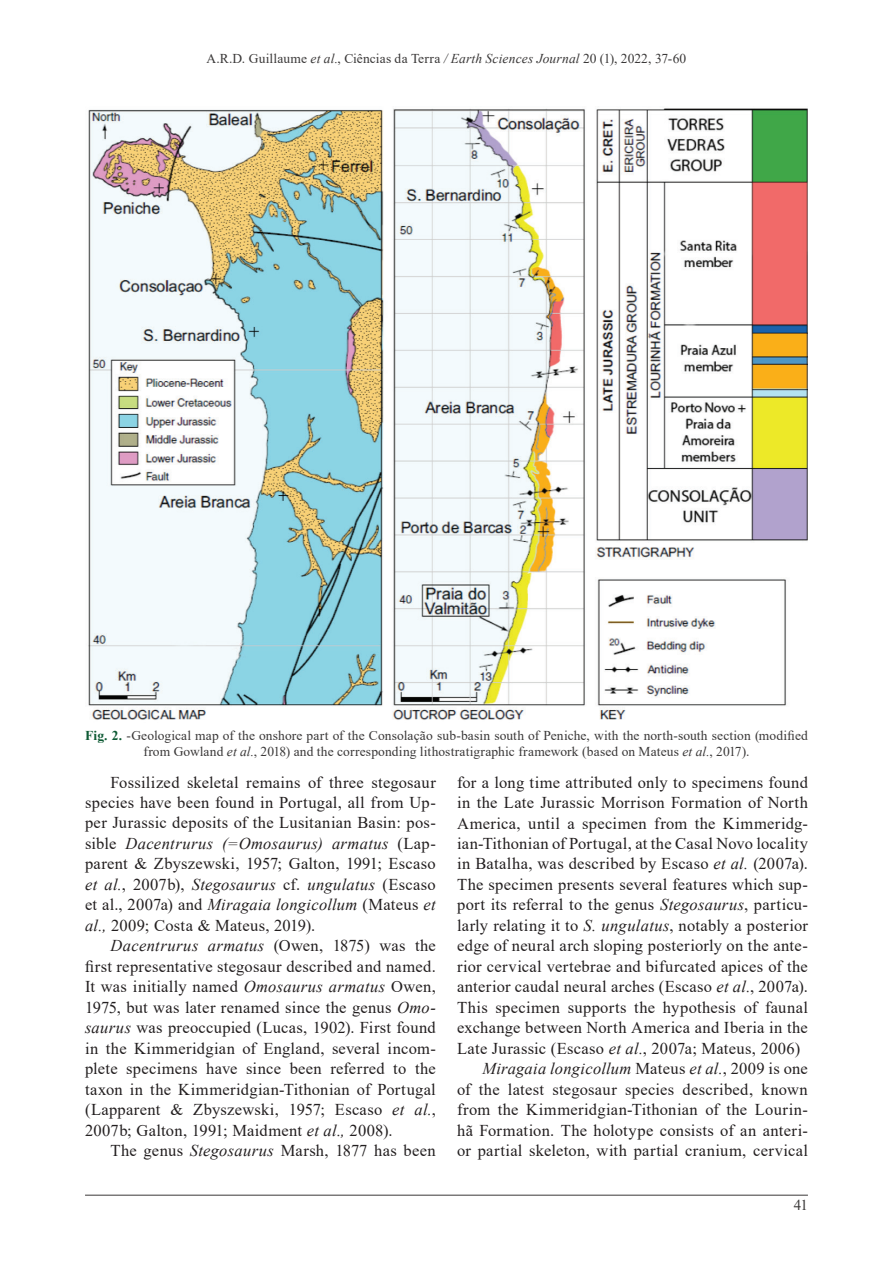
<style>
.page{position:relative;width:893px;height:1263px;background:#fff}
.page>*{position:absolute;margin:0;border:0;box-sizing:border-box;transform-origin:0 0}
.t1{font:16.5px/20.5px "Times New Roman";letter-spacing:.015em;color:#231f20;text-align:justify}
.t2{font:italic 16.5px "Times New Roman";letter-spacing:.015em;color:#231f20}
.t3{font:15px "Times New Roman";color:#3a3838}
.t4{font:13.5px/16.2px "Times New Roman";letter-spacing:.005em;color:#3a3838;text-align:center}
.s1{font-style:italic}
.s2{font-weight:700;color:#0e5a34}
.s3{font-style:normal}
</style>
<div class="page">
<hr style="left:85px;top:1195px;width:723px;height:1px;background:#3a3838">
<img style="left:88px;top:108px;width:720px;height:612px">
<p class="t4" style="left:207px;top:49px;width:481px">A.R.D. Guillaume <span class="s1">et al.</span>, Ciências da Terra <span class="s1">/ Earth Sciences Journal</span> 20 (1), 2022, 37-60</p>
<p class="t4" style="left:85px;top:726px;width:724px"><span class="s2">Fig. 2.</span> -Geological map of the onshore part of the Consolação sub-basin south of Peniche, with the north-south section (modified from Gowland <span class="s1">et al.</span>, 2018) and the corresponding lithostratigraphic framework (based on Mateus <span class="s1">et al.</span>, 2017).</p>
<p class="t1" style="left:85px;top:771px;width:352px;text-indent:26px">Fossilized skeletal remains of three stegosaur species have been found in Portugal, all from Up&shy;per Jurassic deposits of the Lusitanian Basin: pos&shy;sible <span class="s1">Dacentrurus (=Omosaurus) armatus</span> (Lap&shy;parent &amp; Zbyszewski, 1957; Galton, 1991; Escaso <span class="s1">et al.</span>, 2007b), <span class="s1">Stegosaurus</span> cf. <span class="s1">ungulatus</span> (Escaso et al., 2007a) and <span class="s1">Miragaia longicollum</span> (Mateus <span class="s1">et al.,</span> 2009; Costa &amp; Mateus, 2019).</p>
<p class="t1" style="left:85px;top:935px;width:352px;text-indent:26px"><span class="s1">Dacentrurus armatus</span> (Owen, 1875) was the first representative stegosaur described and named.<br>It was initially named <span class="s1">Omosaurus armatus</span> Owen, 1975, but was later renamed since the genus <span class="s1">Omo&shy;saurus</span> was preoccupied (Lucas, 1902). First found in the Kimmeridgian of England, several incom&shy;plete specimens have since been referred to the taxon in the Kimmeridgian-Tithonian of Portugal (Lapparent &amp; Zbyszewski, 1957; Escaso <span class="s1">et al.</span>, 2007b; Galton, 1991; Maidment <span class="s1">et al.,</span> 2008).</p>
<p class="t1" style="left:111px;top:1140px;width:327px">The genus <span class="s1">Stegosaurus</span> Marsh, 1877 has been</p>
<p class="t1" style="left:457px;top:771px;width:352px">for a long time attributed only to specimens found</p>
<p class="t1" style="left:457px;top:792px;width:352px">in the Late Jurassic Morrison Formation of North</p>
<p class="t1" style="left:457px;top:812px;width:352px">America, until a specimen from the Kimmeridg-</p>
<p class="t1" style="left:457px;top:833px;width:352px">ian-Tithonian of Portugal, at the Casal Novo locality</p>
<p class="t1" style="left:457px;top:853px;width:352px">in Batalha, was described by Escaso <span class="s1">et al.</span> (2007a).</p>
<p class="t1" style="left:457px;top:874px;width:352px">The specimen presents several features which sup-</p>
<p class="t1" style="left:457px;top:894px;width:352px">port its referral to the genus <span class="s1">Stegosaurus</span>, particu-</p>
<p class="t1" style="left:457px;top:914px;width:352px">larly relating it to <span class="s1">S. ungulatus</span>, notably a posterior</p>
<p class="t1" style="left:457px;top:935px;width:352px">edge of neural arch sloping posteriorly on the ante-</p>
<p class="t1" style="left:457px;top:955px;width:352px">rior cervical vertebrae and bifurcated apices of the</p>
<p class="t1" style="left:457px;top:976px;width:352px">anterior caudal neural arches (Escaso <span class="s1">et al.</span>, 2007a).</p>
<p class="t1" style="left:457px;top:996px;width:352px">This specimen supports the hypothesis of faunal</p>
<p class="t1" style="left:457px;top:1017px;width:352px">exchange between North America and Iberia in the</p>
<p class="t1" style="left:457px;top:1037px;width:345px">Late Jurassic (Escaso <span class="s1">et al.</span>, 2007a; Mateus, 2006)</p>
<p class="t2" style="left:483px;top:1057px;width:327px">Miragaia longicollum <span class="s3">Mateus</span> et al.<span class="s3">, 2009 is one</span></p>
<p class="t1" style="left:457px;top:1078px;width:352px">of the latest stegosaur species described, known</p>
<p class="t1" style="left:457px;top:1099px;width:352px">from the Kimmeridgian-Tithonian of the Lourin-</p>
<p class="t1" style="left:457px;top:1119px;width:352px">hã Formation. The holotype consists of an anteri-</p>
<p class="t1" style="left:457px;top:1140px;width:352px">or partial skeleton, with partial cranium, cervical</p>
<p class="t3" style="left:794px;top:1194px;width:16px">41</p>
</div>
